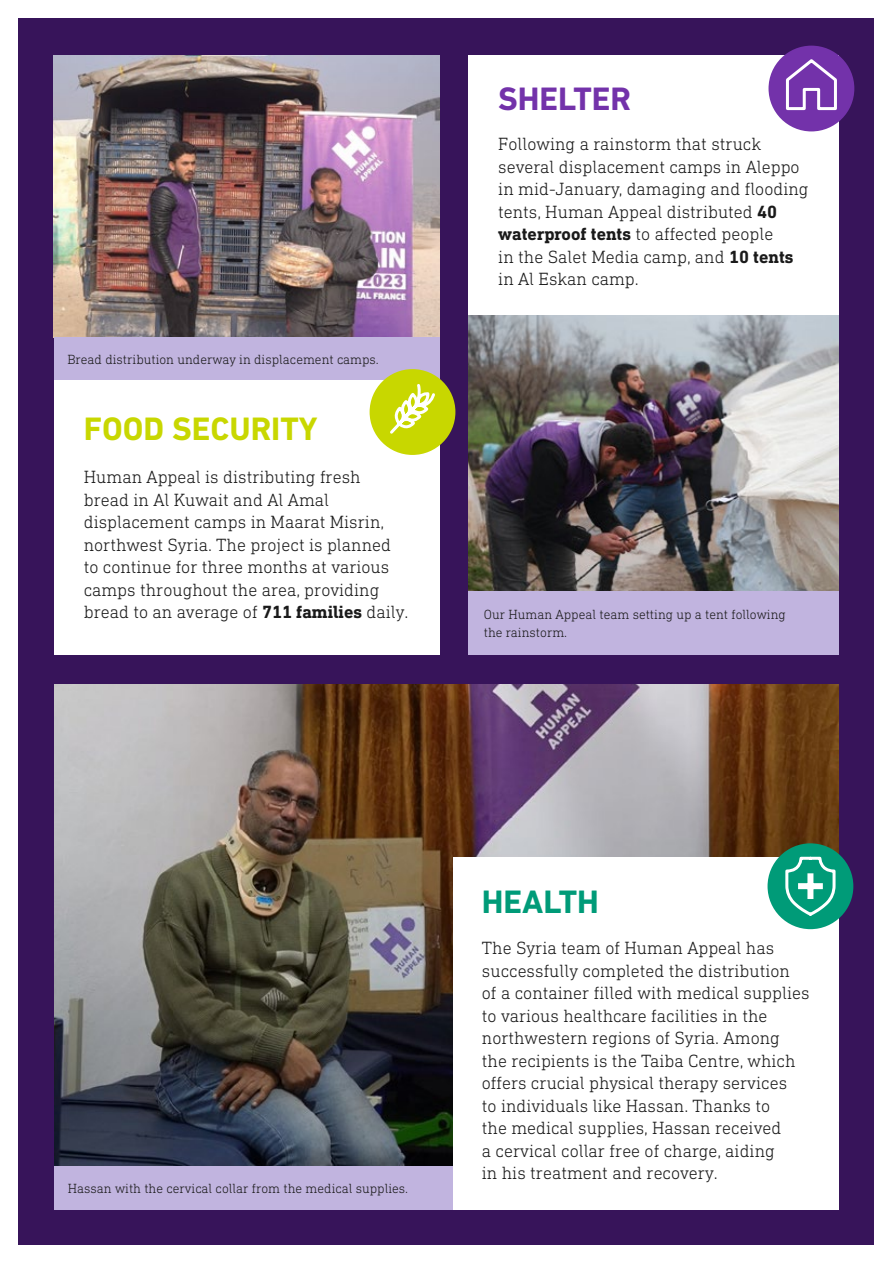
<style>
.page{position:relative;width:893px;height:1263px;background:#fff}
.page>*{position:absolute;margin:0;border:0;box-sizing:border-box;transform-origin:0 0}
.Heading{font:700 33px "DIN Next LT Pro";color:#c8d700}
.Heading-2{font:700 33px "DIN Next LT Pro";color:#7332aa}
.Heading-3{font:700 33px "DIN Next LT Pro";color:#009b78}
.BodyCopy{font:300 18px/22.5px "DIN Next Slab Pro";color:#1a1a1a}
.Sub_Heading{font:300 13.5px/18px "DIN Next Slab Pro";color:#1a1a1a}
.s1{font-weight:700}
</style>
<div class="page">
<div style="left:19px;top:18px;width:855px;height:1227px;background:#37145a"></div>
<img style="left:54px;top:55px;width:385px;height:282px">
<div style="left:468px;top:55px;width:371px;height:260px;background:#fff"></div>
<div style="left:768px;top:46px;width:86px;height:85px;background:#7332aa;border-radius:50%"></div>
<svg style="left:786px;top:59px;width:51px;height:52px"></svg>
<div style="left:54px;top:337px;width:385px;height:43px;background:#c1b4df"></div>
<div style="left:54px;top:380px;width:385px;height:275px;background:#fff"></div>
<div style="left:370px;top:369px;width:85px;height:86px;background:#c8d700;border-radius:50%"></div>
<svg style="left:390px;top:384px;width:45px;height:50px"></svg>
<img style="left:468px;top:315px;width:371px;height:276px">
<img style="left:54px;top:684px;width:785px;height:482px">
<div style="left:54px;top:1166px;width:399px;height:44px;background:#c1b4df"></div>
<div style="left:453px;top:857px;width:386px;height:353px;background:#fff"></div>
<div style="left:767px;top:843px;width:86px;height:86px;background:#009b78;border-radius:50%"></div>
<svg style="left:785px;top:856px;width:51px;height:60px"></svg>
<div style="left:798px;top:883px;width:25px;height:6px;background:#fff"></div>
<div style="left:807px;top:873px;width:6px;height:26px;background:#fff"></div>
<div style="left:468px;top:591px;width:371px;height:64px;background:#c1b4df"></div>
<p class="Sub_Heading" style="left:67px;top:350px;width:313px">Bread distribution underway in displacement camps.</p>
<p class="Heading" style="left:84px;top:409px;width:235px">FOOD SECURITY</p>
<p class="BodyCopy" style="left:84px;top:465px;width:326px">Human Appeal is distributing fresh bread in Al Kuwait and Al Amal displacement camps in Maarat Misrin, northwest Syria. The project is planned to continue for three months at various camps throughout the area, providing bread to an average of <span class="s1">711 families</span> daily.</p>
<p class="Heading-2" style="left:498px;top:79px;width:134px">SHELTER</p>
<p class="BodyCopy" style="left:498px;top:133px;width:312px">Following a rainstorm that struck several displacement camps in Aleppo in mid-January, damaging and flooding tents, Human Appeal distributed <span class="s1">40 waterproof tents</span> to affected people<br>in the Salet Media camp, and <span class="s1">10 tents </span>in Al Eskan camp.</p>
<p class="Sub_Heading" style="left:484px;top:605px;width:303px">Our Human Appeal team setting up a tent following the rainstorm.</p>
<p class="Sub_Heading" style="left:68px;top:1179px;width:342px">Hassan with the cervical collar from the medical supplies.</p>
<p class="Heading-3" style="left:482px;top:882px;width:118px">HEALTH</p>
<p class="BodyCopy" style="left:482px;top:936px;width:329px">The Syria team of Human Appeal has successfully completed the distribution<br>of a container filled with medical supplies to various healthcare facilities in the northwestern regions of Syria. Among<br>the recipients is the Taiba Centre, which offers crucial physical therapy services<br>to individuals like Hassan. Thanks to<br>the medical supplies, Hassan received<br>a cervical collar free of charge, aiding<br>in his treatment and recovery.</p>
</div>
